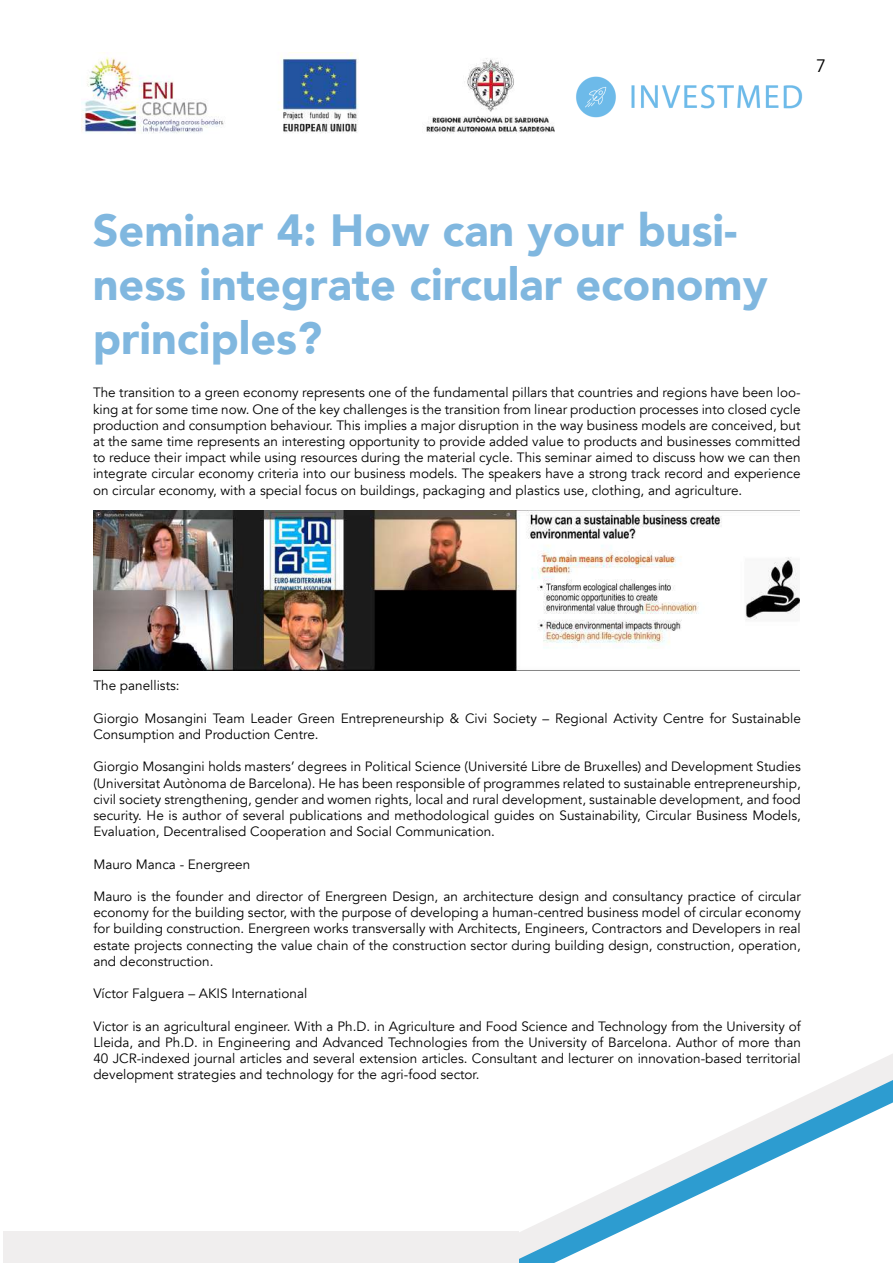
<style>
.page{position:relative;width:893px;height:1263px;background:#fff}
.page>*{position:absolute;margin:0;border:0;box-sizing:border-box;transform-origin:0 0}
.t1{font:900 45px/54px "Avenir";color:#80b7df}
.t2{font:18px "Avenir";color:#000}
.t3{font:13.5px/16.2px "Avenir";color:#000;text-align:justify}
</style>
<div class="page">
<img style="left:82px;top:53px;width:473px;height:81px">
<img style="left:576px;top:76px;width:227px;height:42px">
<svg style="left:519px;top:1054px;width:374px;height:209px"></svg>
<div style="left:3px;top:1231px;width:516px;height:32px;background:#f0eeee"></div>
<img style="left:94px;top:510px;width:706px;height:160px">
<h2 class="t2" style="left:816px;top:55px;width:12px">7</h2>
<h1 class="t1" style="left:93px;top:202px;width:676px">Seminar 4: How can your busi&shy;ness integrate circular economy principles?</h1>
<p class="t3" style="left:93px;top:385px;width:709px">The transition to a green economy represents one of the fundamental pillars that countries and regions have been loo&shy;king at for some time now. One of the key challenges is the transition from linear production processes into closed cycle production and consumption behaviour. This implies a major disruption in the way business models are conceived, but at the same time represents an interesting opportunity to provide added value to products and businesses committed to reduce their impact while using resources during the material cycle. This seminar aimed to discuss how we can then integrate circular economy criteria into our business models. The speakers have a strong track record and experience on circular economy, with a special focus on buildings, packaging and plastics use, clothing, and agriculture.</p>
<p class="t3" style="left:93px;top:678px;width:88px">The panellists:</p>
<p class="t3" style="left:93px;top:710px;width:709px">Giorgio Mosangini Team Leader Green Entrepreneurship &amp; Civi Society – Regional Activity Centre for Sustainable<br>Consumption and Production Centre.</p>
<p class="t3" style="left:93px;top:759px;width:709px">Giorgio Mosangini holds masters’ degrees in Political Science (Université Libre de Bruxelles) and Development Studies (Universitat Autònoma de Barcelona). He has been responsible of programmes related to sustainable entrepreneurship, civil society strengthening, gender and women rights, local and rural development, sustainable development, and food security. He is author of several publications and methodological guides on Sustainability, Circular Business Models, Evaluation, Decentralised Cooperation and Social Communication.</p>
<p class="t3" style="left:93px;top:856px;width:158px">Mauro Manca - Energreen</p>
<p class="t3" style="left:93px;top:888px;width:709px">Mauro is the founder and director of Energreen Design, an architecture design and consultancy practice of circular economy for the building sector, with the purpose of developing a human-centred business model of circular economy for building construction. Energreen works transversally with Architects, Engineers, Contractors and Developers in real estate projects connecting the value chain of the construction sector during building design, construction, operation, and deconstruction.</p>
<p class="t3" style="left:93px;top:986px;width:215px">Víctor Falguera – AKIS International</p>
<p class="t3" style="left:93px;top:1018px;width:709px">Victor is an agricultural engineer. With a Ph.D. in Agriculture and Food Science and Technology from the University of Lleida, and Ph.D. in Engineering and Advanced Technologies from the University of Barcelona. Author of more than 40 JCR-indexed journal articles and several extension articles. Consultant and lecturer on innovation-based territorial development strategies and technology for the agri-food sector.</p>
</div>
